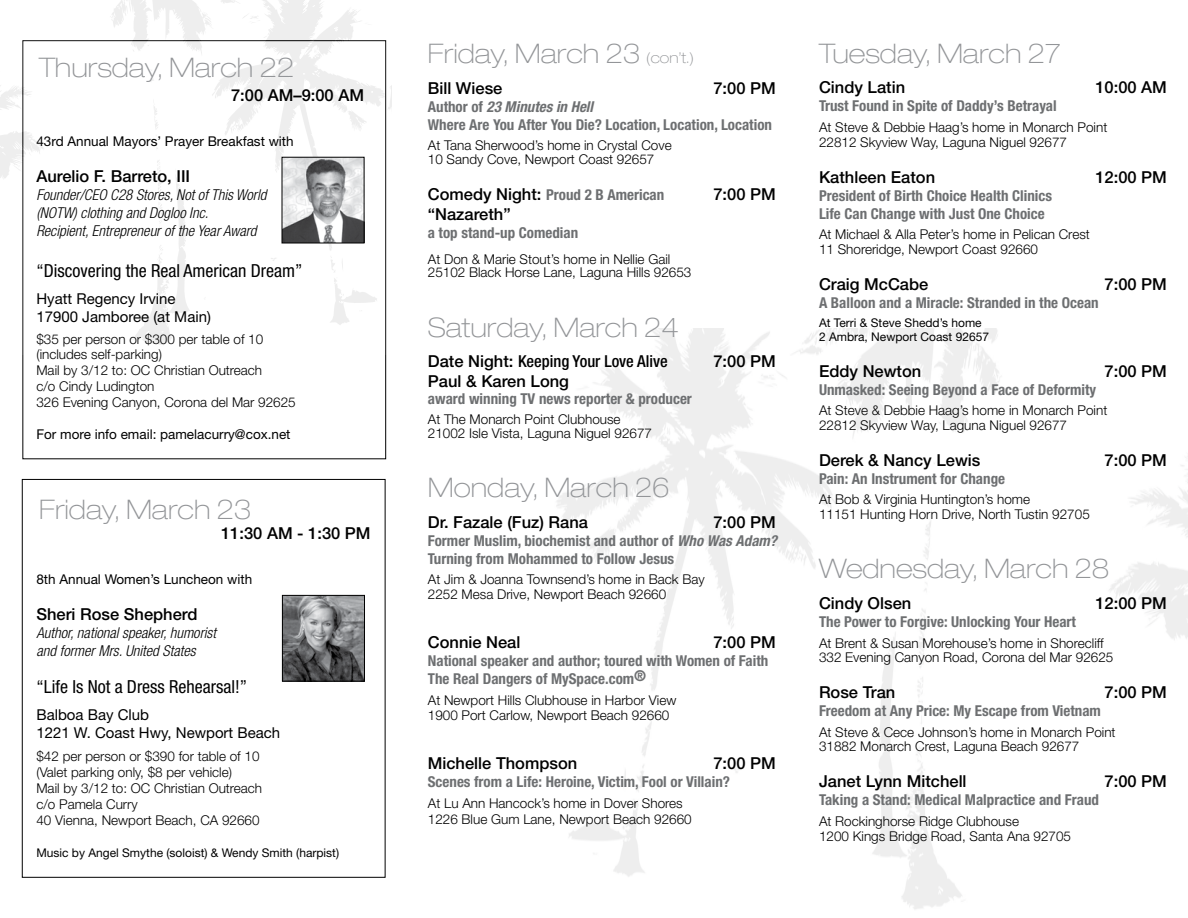
<style>
.page{position:relative;width:1188px;height:918px;background:#fff}
.page>*{position:absolute;margin:0;border:0;box-sizing:border-box;transform-origin:0 0}
.t1{font:100 expanded 27px "Helvetica Neue";color:#939598}
.t2{font:condensed 18px "Helvetica Neue";color:#000}
.t3{font:500 16.5px "Helvetica Neue";color:#000}
.t4{font:500 condensed 16.5px "Helvetica Neue";color:#000}
.t5{font:700 condensed 15px/18px "Helvetica Neue";color:#6d6f71}
.t6{font:italic 300 condensed 15px/18px "Helvetica Neue";color:#000}
.t7{font:15px/18px "Helvetica Neue";color:#000}
.t8{font:300 13.5px/14.5px "Helvetica Neue";color:#000}
.t9{font:13.5px "Helvetica Neue";color:#000}
.t10{font:12px/13.5px "Helvetica Neue";color:#000}
.s1{font-size:15px}
.s2{font-style:italic}
.s3{font-weight:500;font-stretch:normal;font-size:16.5px;color:#000}
.s4{font-stretch:normal}
</style>
<div class="page">
<svg style="left:22px;top:40px;width:365px;height:315px"></svg>
<svg style="left:0;top:85px;width:33px;height:36px"></svg>
<svg style="left:0;top:131px;width:45px;height:51px"></svg>
<svg style="left:110px;top:0;width:282px;height:346px"></svg>
<div style="left:22px;top:479px;width:363px;height:399px;border:1px solid #000"></div>
<img style="left:284px;top:159px;width:78px;height:82px">
<div style="left:282px;top:157px;width:82px;height:86px;border:1px solid #000"></div>
<img style="left:284px;top:597px;width:79px;height:83px">
<div style="left:282px;top:595px;width:83px;height:87px;border:1px solid #000"></div>
<h1 class="t1" style="left:39px;top:51px;width:257px">Thursday, March 22</h1>
<p class="t3" style="left:231px;top:86px;width:134px">7:00 AM–9:00 AM</p>
<p class="t9" style="left:36px;top:133px;width:259px">43rd Annual Mayors’ Prayer Breakfast with</p>
<p class="t3" style="left:36px;top:166px;width:155px">Aurelio F. Barreto, III</p>
<p class="t6" style="left:36px;top:185px;width:232px">Founder/CEO C28 Stores, Not of This World (NOTW) clothing and Dogloo Inc.<br>Recipient, Entrepreneur of the Year Award</p>
<h2 class="t2" style="left:36px;top:260px;width:268px">“Discovering the Real American Dream”</h2>
<p class="t7" style="left:36px;top:289px;width:176px">Hyatt Regency Irvine<br>17900 Jamboree (at Main)</p>
<p class="t8" style="left:36px;top:331px;width:261px;line-height:15.8px">$35 per person or $300 per table of 10 (includes self-parking)<br>Mail by 3/12 to: OC Christian Outreach<br>c/o Cindy Ludington<br>326 Evening Canyon, Corona del Mar 92625</p>
<p class="t9" style="left:36px;top:427px;width:256px">For more info email: pamelacurry@cox.net</p>
<h1 class="t1" style="left:39px;top:493px;width:214px">Friday, March 23</h1>
<p class="t3" style="left:221px;top:524px;width:151px">11:30 AM - 1:30 PM</p>
<p class="t9" style="left:36px;top:571px;width:217px">8th Annual Women’s Luncheon with</p>
<p class="t3" style="left:36px;top:604px;width:163px">Sheri Rose Shepherd</p>
<p class="t6" style="left:36px;top:623px;width:181px">Author, national speaker, humorist and former Mrs. United States</p>
<h2 class="t2" style="left:36px;top:677px;width:212px">“Life Is Not a Dress Rehearsal!”</h2>
<p class="t7" style="left:36px;top:706px;width:245px">Balboa Bay Club<br>1221 W. Coast Hwy, Newport Beach</p>
<p class="t8" style="left:36px;top:747px;width:227px;line-height:16px">$42 per person or $390 for table of 10 (Valet parking only, $8 per vehicle)<br>Mail by 3/12 to: OC Christian Outreach c/o Pamela Curry<br>40 Vienna, Newport Beach, CA 92660</p>
<p class="t10" style="left:36px;top:845px;width:304px">Music by Angel Smythe (soloist) &amp; Wendy Smith (harpist)</p>
<h1 class="t1" style="left:428px;top:37px;width:268px">Friday, March 23 <span class="s1">(con’t.)</span></h1>
<p class="t3" style="left:428px;top:78px;width:76px">Bill Wiese</p>
<p class="t3" style="left:713px;top:78px;width:64px">7:00 PM</p>
<p class="t5" style="left:428px;top:97px;width:346px">Author of <span class="s2">23 Minutes in Hell<br></span>Where Are You After You Die? Location, Location, Location</p>
<p class="t8" style="left:428px;top:138px;width:245px;line-height:13.5px">At Tana Sherwood’s home in Crystal Cove<br>10 Sandy Cove, Newport Coast 92657</p>
<p class="t5" style="left:428px;top:185px;width:238px"><span class="s3">Comedy Night:</span> Proud 2 B American</p>
<p class="t3" style="left:713px;top:184px;width:64px">7:00 PM</p>
<p class="t3" style="left:428px;top:204px;width:84px">“Nazareth”</p>
<p class="t5" style="left:428px;top:223px;width:152px">a top stand-up Comedian</p>
<p class="t8" style="left:428px;top:252px;width:265px;line-height:13.5px">At Don &amp; Marie Stout’s home in Nellie Gail<br>25102 Black Horse Lane, Laguna Hills 92653</p>
<h1 class="t1" style="left:428px;top:311px;width:253px">Saturday, March 24</h1>
<p class="t4" style="left:428px;top:352px;width:242px"><span class="s4">Date Night:</span> Keeping Your Love Alive</p>
<p class="t3" style="left:713px;top:352px;width:64px">7:00 PM</p>
<p class="t3" style="left:428px;top:371px;width:143px">Paul &amp; Karen Long</p>
<p class="t5" style="left:428px;top:389px;width:266px">award winning TV news reporter &amp; producer</p>
<p class="t8" style="left:428px;top:412px;width:226px;line-height:13.5px">At The Monarch Point Clubhouse<br>21002 Isle Vista, Laguna Niguel 92677</p>
<h1 class="t1" style="left:428px;top:471px;width:243px">Monday, March 26</h1>
<p class="t3" style="left:428px;top:512px;width:162px">Dr. Fazale (Fuz) Rana</p>
<p class="t3" style="left:713px;top:512px;width:64px">7:00 PM</p>
<p class="t5" style="left:428px;top:531px;width:351px">Former Muslim, biochemist and author of <span class="s2">Who Was Adam?<br></span>Turning from Mohammed to Follow Jesus</p>
<p class="t8" style="left:428px;top:572px;width:278px">At Jim &amp; Joanna Townsend’s home in Back Bay<br>2252 Mesa Drive, Newport Beach 92660</p>
<p class="t3" style="left:428px;top:633px;width:94px">Connie Neal</p>
<p class="t3" style="left:713px;top:633px;width:64px">7:00 PM</p>
<p class="t5" style="left:428px;top:652px;width:342px">National speaker and author; toured with Women of Faith<br>The Real Dangers of MySpace.com®</p>
<p class="t8" style="left:428px;top:693px;width:250px">At Newport Hills Clubhouse in Harbor View<br>1900 Port Carlow, Newport Beach 92660</p>
<p class="t3" style="left:428px;top:753px;width:151px">Michelle Thompson</p>
<p class="t3" style="left:713px;top:753px;width:64px">7:00 PM</p>
<p class="t5" style="left:428px;top:772px;width:304px">Scenes from a Life: Heroine, Victim, Fool or Villain?</p>
<p class="t8" style="left:428px;top:794px;width:265px;line-height:16.2px">At Lu Ann Hancock’s home in Dover Shores<br>1226 Blue Gum Lane, Newport Beach 92660</p>
<h1 class="t1" style="left:819px;top:37px;width:244px">Tuesday, March 27</h1>
<p class="t3" style="left:819px;top:78px;width:88px">Cindy Latin</p>
<p class="t3" style="left:1095px;top:78px;width:73px">10:00 AM</p>
<p class="t5" style="left:819px;top:97px;width:239px">Trust Found in Spite of Daddy’s Betrayal</p>
<p class="t8" style="left:819px;top:120px;width:290px">At Steve &amp; Debbie Haag’s home in Monarch Point<br>22812 Skyview Way, Laguna Niguel 92677</p>
<p class="t3" style="left:819px;top:167px;width:118px">Kathleen Eaton</p>
<p class="t3" style="left:1095px;top:167px;width:73px">12:00 PM</p>
<p class="t5" style="left:819px;top:186px;width:235px">President of Birth Choice Health Clinics<br>Life Can Change with Just One Choice</p>
<p class="t8" style="left:819px;top:227px;width:272px">At Michael &amp; Alla Peter’s home in Pelican Crest<br>11 Shoreridge, Newport Coast 92660</p>
<p class="t3" style="left:819px;top:274px;width:111px">Craig McCabe</p>
<p class="t3" style="left:1105px;top:274px;width:64px">7:00 PM</p>
<p class="t5" style="left:819px;top:293px;width:281px">A Balloon and a Miracle: Stranded in the Ocean</p>
<p class="t10" style="left:819px;top:316px;width:172px">At Terri &amp; Steve Shedd’s home<br>2 Ambra, Newport Coast 92657</p>
<p class="t3" style="left:819px;top:361px;width:104px">Eddy Newton</p>
<p class="t3" style="left:1105px;top:361px;width:64px">7:00 PM</p>
<p class="t5" style="left:819px;top:380px;width:279px">Unmasked: Seeing Beyond a Face of Deformity</p>
<p class="t8" style="left:819px;top:403px;width:290px">At Steve &amp; Debbie Haag’s home in Monarch Point<br>22812 Skyview Way, Laguna Niguel 92677</p>
<p class="t3" style="left:819px;top:450px;width:163px">Derek &amp; Nancy Lewis</p>
<p class="t3" style="left:1105px;top:450px;width:64px">7:00 PM</p>
<p class="t5" style="left:819px;top:469px;width:188px">Pain: An Instrument for Change</p>
<p class="t8" style="left:819px;top:492px;width:272px">At Bob &amp; Virginia Huntington’s home<br>11151 Hunting Horn Drive, North Tustin 92705</p>
<h1 class="t1" style="left:819px;top:553px;width:292px">Wednesday, March 28</h1>
<p class="t3" style="left:819px;top:593px;width:94px">Cindy Olsen</p>
<p class="t3" style="left:1095px;top:593px;width:73px">12:00 PM</p>
<p class="t5" style="left:819px;top:612px;width:259px">The Power to Forgive: Unlocking Your Heart</p>
<p class="t8" style="left:819px;top:635px;width:296px">At Brent &amp; Susan Morehouse’s home in Shorecliff<br>332 Evening Canyon Road, Corona del Mar 92625</p>
<p class="t3" style="left:819px;top:682px;width:78px">Rose Tran</p>
<p class="t3" style="left:1105px;top:682px;width:64px">7:00 PM</p>
<p class="t5" style="left:819px;top:702px;width:284px">Freedom at Any Price: My Escape from Vietnam</p>
<p class="t8" style="left:819px;top:724px;width:298px">At Steve &amp; Cece Johnson’s home in Monarch Point<br>31882 Monarch Crest, Laguna Beach 92677</p>
<p class="t3" style="left:819px;top:772px;width:149px">Janet Lynn Mitchell</p>
<p class="t3" style="left:1105px;top:772px;width:64px">7:00 PM</p>
<p class="t5" style="left:819px;top:791px;width:282px">Taking a Stand: Medical Malpractice and Fraud</p>
<p class="t8" style="left:819px;top:814px;width:254px">At Rockinghorse Ridge Clubhouse<br>1200 Kings Bridge Road, Santa Ana 92705</p>
</div>
